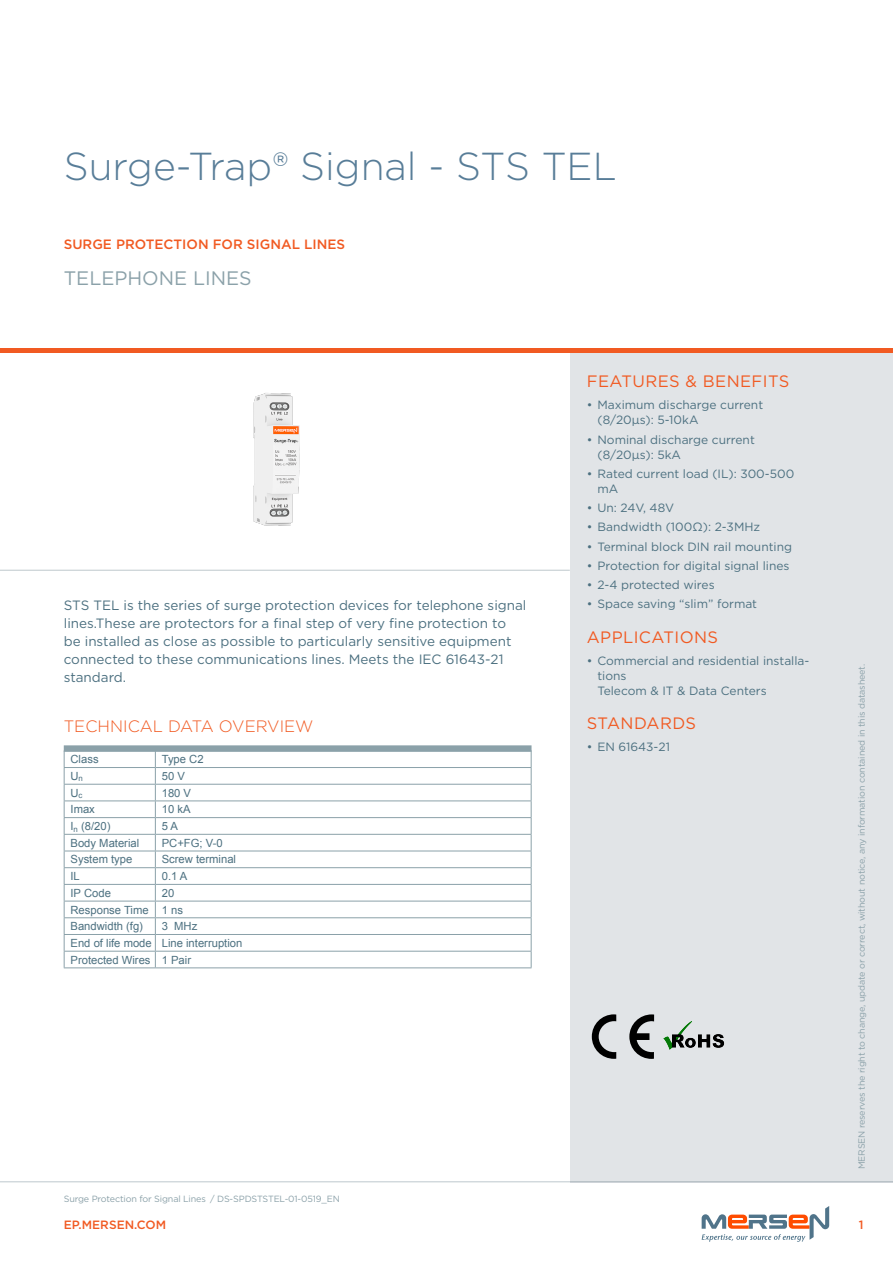
<style>
.page{position:relative;width:893px;height:1263px;background:#fff}
.page>*{position:absolute;margin:0;border:0;box-sizing:border-box;transform-origin:0 0}
.t1{font:300 39px "Gotham";color:#587d98}
.t2{font:19.5px "Gotham";color:#8ba1a9}
.t3{font:16.5px "Gotham";letter-spacing:.025em;color:#f15a22}
.t4{font:300 16.5px "Gotham";color:#f15a22}
.t5{font:13.5px/18px "Gotham";color:#4c7080}
.t6{font:500 13.5px "Gotham";color:#f15a22}
.t7{font:12px/15px "Gotham";color:#4c7080}
.t8{font:500 12px "Gotham";color:#f15a22}
.t9{font:11.25px/16.6px "Arial";color:#4c7080}
.t10{font:9px "Gotham";letter-spacing:-.015em;color:#8ba1a9}
</style>
<div class="page">
<hr style="left:0;top:1181px;width:893px;height:1px;background:#bec8cd">
<div style="left:570px;top:353px;width:323px;height:829px;background:#e1e4e7"></div>
<hr style="left:0;top:349px;width:893px;height:4px;background:#f15a22">
<hr style="left:0;top:570px;width:570px;height:1px;background:#bec8cd">
<svg style="left:702px;top:1206px;width:127px;height:36px"></svg>
<div style="left:64px;top:745px;width:467px;height:7px;background:#8ba1a9"></div>
<hr style="left:64px;top:767px;width:91px;height:1px;background:#8ba1a9">
<hr style="left:155px;top:767px;width:376px;height:1px;background:#8ba1a9">
<hr style="left:64px;top:784px;width:91px;height:1px;background:#8ba1a9">
<hr style="left:155px;top:784px;width:376px;height:1px;background:#8ba1a9">
<hr style="left:64px;top:800px;width:91px;height:1px;background:#8ba1a9">
<hr style="left:155px;top:800px;width:376px;height:1px;background:#8ba1a9">
<hr style="left:64px;top:817px;width:91px;height:1px;background:#8ba1a9">
<hr style="left:155px;top:817px;width:376px;height:1px;background:#8ba1a9">
<hr style="left:64px;top:834px;width:91px;height:1px;background:#8ba1a9">
<hr style="left:155px;top:834px;width:376px;height:1px;background:#8ba1a9">
<hr style="left:64px;top:851px;width:91px;height:1px;background:#8ba1a9">
<hr style="left:155px;top:851px;width:376px;height:1px;background:#8ba1a9">
<hr style="left:64px;top:867px;width:91px;height:1px;background:#8ba1a9">
<hr style="left:155px;top:867px;width:376px;height:1px;background:#8ba1a9">
<hr style="left:64px;top:884px;width:91px;height:1px;background:#8ba1a9">
<hr style="left:155px;top:884px;width:376px;height:1px;background:#8ba1a9">
<hr style="left:64px;top:901px;width:91px;height:1px;background:#8ba1a9">
<hr style="left:155px;top:901px;width:376px;height:1px;background:#8ba1a9">
<hr style="left:64px;top:917px;width:91px;height:1px;background:#8ba1a9">
<hr style="left:155px;top:917px;width:376px;height:1px;background:#8ba1a9">
<hr style="left:64px;top:934px;width:91px;height:1px;background:#8ba1a9">
<hr style="left:155px;top:934px;width:376px;height:1px;background:#8ba1a9">
<hr style="left:64px;top:951px;width:91px;height:1px;background:#8ba1a9">
<svg style="left:64px;top:752px;width:1px;height:215px"></svg>
<hr style="left:64px;top:967px;width:91px;height:1px;background:#8ba1a9">
<hr style="left:155px;top:951px;width:376px;height:1px;background:#8ba1a9">
<svg style="left:155px;top:752px;width:1px;height:215px"></svg>
<svg style="left:531px;top:751px;width:1px;height:216px"></svg>
<hr style="left:155px;top:967px;width:376px;height:1px;background:#8ba1a9">
<img style="left:253px;top:393px;width:47px;height:133px">
<svg style="left:629px;top:1014px;width:25px;height:45px"></svg>
<svg style="left:592px;top:1014px;width:24px;height:45px"></svg>
<img style="left:663px;top:1022px;width:62px;height:28px">
<h1 class="t1" style="left:64px;top:142px;width:554px">Surge-Trap® Signal - STS TEL</h1>
<p class="t6" style="left:64px;top:235px;width:283px">SURGE PROTECTION FOR SIGNAL LINES</p>
<h2 class="t2" style="left:64px;top:265px;width:189px">TELEPHONE LINES</h2>
<p class="t5" style="left:64px;top:596px;width:464px">STS TEL is the series of surge protection devices for telephone signal lines.These are protectors for a final step of very fine protection to<br>be installed as close as possible to particularly sensitive equipment connected to these communications lines. Meets the IEC 61643-21 standard.</p>
<h3 class="t4" style="left:64px;top:715px;width:251px">TECHNICAL DATA OVERVIEW</h3>
<p class="t9" style="left:71px;top:751px;width:30px">Class</p>
<p class="t9" style="left:162px;top:751px;width:43px">Type C2</p>
<p class="t9" style="left:71px;top:768px;width:14px">U<sub>n</sub></p>
<p class="t9" style="left:162px;top:768px;width:25px">50 V</p>
<p class="t9" style="left:71px;top:784px;width:14px">U<sub>c</sub></p>
<p class="t9" style="left:162px;top:784px;width:31px">180 V</p>
<p class="t9" style="left:71px;top:801px;width:26px">Imax</p>
<p class="t9" style="left:162px;top:801px;width:30px">10 kA</p>
<p class="t9" style="left:71px;top:818px;width:42px">I<sub>n</sub> (8/20)</p>
<p class="t9" style="left:162px;top:818px;width:18px">5A</p>
<p class="t9" style="left:71px;top:834px;width:70px">Body Material</p>
<p class="t9" style="left:162px;top:834px;width:62px">PC+FG; V-0</p>
<p class="t9" style="left:71px;top:851px;width:63px">System type</p>
<p class="t9" style="left:162px;top:851px;width:76px">Screw terminal</p>
<p class="t9" style="left:71px;top:868px;width:11px">IL</p>
<p class="t9" style="left:162px;top:868px;width:27px">0.1 A</p>
<p class="t9" style="left:71px;top:885px;width:42px">IP Code</p>
<p class="t9" style="left:71px;top:885px;width:114px;text-indent:91px">20<br>Response Time 1 ns<br>Bandwidth (fg)</p>
<p class="t9" style="left:71px;top:918px;width:173px;text-indent:91px">3 MHz<br>End of life mode Line interruption<br>Protected Wires 1 Pair</p>
<h3 class="t3" style="left:587px;top:371px;width:204px">FEATURES &amp; BENEFITS</h3>
<p class="t7" style="left:597px;top:397px;width:167px;text-indent:-11px">• Maximum discharge current (8/20μs): 5-10kA</p>
<p class="t7" style="left:597px;top:432px;width:159px;text-indent:-11px">• Nominal discharge current (8/20μs): 5kA</p>
<p class="t7" style="left:597px;top:466px;width:198px;text-indent:-11px">• Rated current load (IL): 300-500 mA</p>
<p class="t7" style="left:587px;top:500px;width:89px">• Un: 24V, 48V</p>
<p class="t7" style="left:587px;top:519px;width:175px">• Bandwidth (100Ω): 2-3MHz</p>
<p class="t7" style="left:587px;top:539px;width:207px">• Terminal block DIN rail mounting</p>
<p class="t7" style="left:587px;top:558px;width:204px">• Protection for digital signal lines</p>
<p class="t7" style="left:587px;top:577px;width:129px">• 2-4 protected wires</p>
<p class="t7" style="left:587px;top:596px;width:172px">• Space saving “slim” format</p>
<h3 class="t3" style="left:587px;top:626px;width:133px">APPLICATIONS</h3>
<p class="t7" style="left:597px;top:653px;width:213px;text-indent:-11px">• Commercial and residential installa&shy;tions<br>Telecom &amp; IT &amp; Data Centers</p>
<h3 class="t3" style="left:587px;top:713px;width:111px">STANDARDS</h3>
<p class="t7" style="left:587px;top:739px;width:85px">• EN 61643-21</p>
<p class="t10" style="left:856px;top:1169px;width:507px;rotate:-90deg">MERSEN reserves the right to change, update or correct, without notice, any information contained in this datasheet.</p>
<p class="t10" style="left:64px;top:1193px;width:278px">Surge Protection for Signal Lines / DS-SPDSTSTEL-01-0519_EN</p>
<p class="t8" style="left:64px;top:1217px;width:104px">EP.MERSEN.COM</p>
<p class="t8" style="left:859px;top:1217px;width:6px">1</p>
</div>
